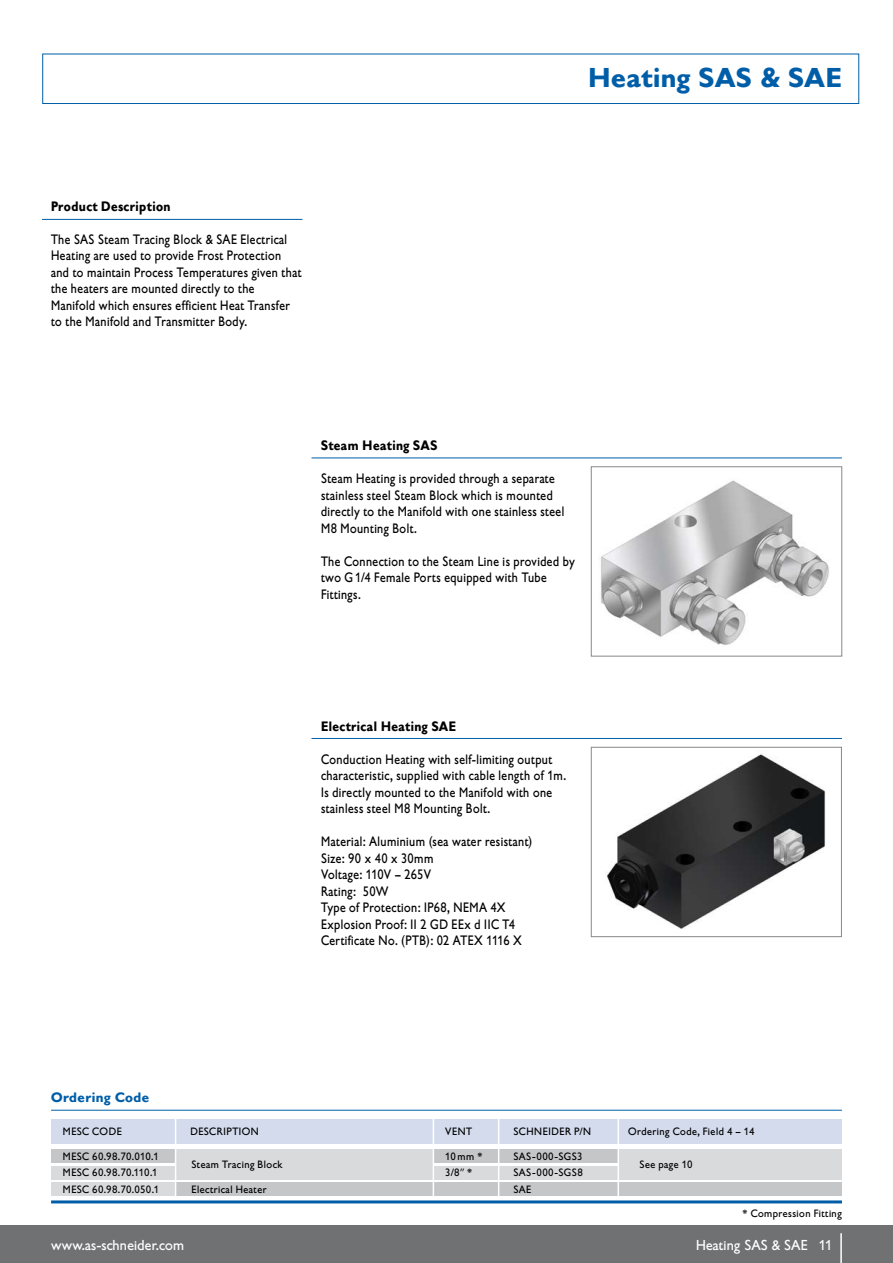
<style>
.page{position:relative;width:893px;height:1263px;background:#fff}
.page>*{position:absolute;margin:0;border:0;box-sizing:border-box;transform-origin:0 0}
.t1{font:700 27px "Gill Sans BQ";color:#005ea8}
.t2{font:14.25px "Gill Sans BQ";color:#fff}
.t3{font:13.5px/16.5px "Gill Sans BQ";letter-spacing:.02em;color:#000;scale:.9 1}
.t4{font:700 13.5px "Gill Sans BQ";letter-spacing:.02em;color:#000;scale:.9 1}
.t5{font:700 13.5px "Gill Sans BQ";letter-spacing:.02em;color:#005ea8}
.t6{font:10.5px/16.5px "Gill Sans BQ";letter-spacing:.03em;color:#000}
.s1{font-family:"AG Figures+Pi BQ"}
</style>
<div class="page">
<div style="left:51px;top:1182px;width:124px;height:14px;background:#d9dadb"></div>
<div style="left:176px;top:1182px;width:666px;height:14px;background:#c5c6c8"></div>
<div style="left:176px;top:1149px;width:257px;height:31px;background:#d9dadb"></div>
<div style="left:619px;top:1149px;width:223px;height:31px;background:#d9dadb"></div>
<div style="left:51px;top:1149px;width:124px;height:14px;background:#c5c6c8"></div>
<div style="left:51px;top:1166px;width:124px;height:14px;background:#d9dadb"></div>
<div style="left:433px;top:1149px;width:185px;height:14px;background:#c5c6c8"></div>
<div style="left:433px;top:1166px;width:185px;height:14px;background:#d9dadb"></div>
<hr style="left:42px;top:219px;width:260px;height:1px;background:#005ea8">
<hr style="left:311px;top:458px;width:531px;height:1px;background:#005ea8">
<hr style="left:311px;top:738px;width:531px;height:1px;background:#005ea8">
<img style="left:601px;top:480px;width:228px;height:165px">
<div style="left:591px;top:467px;width:251px;height:189px;border:1px solid #87888a"></div>
<img style="left:607px;top:754px;width:219px;height:175px">
<div style="left:591px;top:747px;width:251px;height:190px;border:1px solid #87888a"></div>
<div style="left:51px;top:1119px;width:791px;height:24px;background:#d3dbed"></div>
<hr style="left:175px;top:1113px;width:1px;height:104px;background:#fff">
<hr style="left:433px;top:1113px;width:1px;height:104px;background:#fff">
<hr style="left:498px;top:1113px;width:1px;height:104px;background:#fff">
<hr style="left:618px;top:1113px;width:1px;height:104px;background:#fff">
<hr style="left:51px;top:1110px;width:791px;height:1px;background:#005ea8">
<hr style="left:51px;top:1200px;width:791px;height:3px;background:#005ea8">
<div style="left:43px;top:54px;width:816px;height:50px;border:1px solid #005ea8"></div>
<div style="left:0;top:1226px;width:893px;height:37px;background:#707173"></div>
<hr style="left:840px;top:1233px;width:2px;height:30px;background:#fff">
<p class="t4" style="left:51px;top:198px;width:135px">Product Description</p>
<p class="t3" style="left:51px;top:231px;width:280px">The SAS Steam Tracing Block &amp; SAE Electrical Heating are used to provide Frost Protection and to maintain Process Temperatures given that the heaters are mounted directly to the Manifold which ensures efficient Heat Transfer to the Manifold and Transmitter Body.</p>
<h1 class="t1" style="left:588px;top:62px;width:255px">Heating SAS &amp; SAE</h1>
<p class="t4" style="left:321px;top:437px;width:131px">Steam Heating SAS</p>
<p class="t3" style="left:321px;top:470px;width:272px">Steam Heating is provided through a separate stainless steel Steam Block which is mounted directly to the Manifold with one stainless steel M8 Mounting Bolt.</p>
<p class="t3" style="left:321px;top:553px;width:284px">The Connection to the Steam Line is provided by two G1/4 Female Ports equipped with Tube<br>Fittings.</p>
<p class="t4" style="left:321px;top:718px;width:152px">Electrical Heating SAE</p>
<p class="t3" style="left:321px;top:751px;width:274px">Conduction Heating with self-limiting output characteristic, supplied with cable length of 1m.<br>Is directly mounted to the Manifold with one stainless steel M8 Mounting Bolt.</p>
<p class="t3" style="left:321px;top:833px;width:237px">Material: Aluminium (sea water resistant)<br>Size: 90 x 40 x 30mm<br>Voltage: 110V – 265V<br>Rating: 50W<br>Type of Protection: IP68, NEMA 4X<br>Explosion Proof: II 2 GD EEx d IIC T4<br>Certificate No. (PTB): 02 ATEX 1116 X</p>
<p class="t5" style="left:51px;top:1089px;width:100px">Ordering Code</p>
<p class="t6" style="left:63px;top:1123px;width:61px">MESC CODE</p>
<p class="t6" style="left:190px;top:1123px;width:70px">DESCRIPTION</p>
<p class="t6" style="left:513px;top:1123px;width:79px">SCHNEIDER P/N</p>
<p class="t6" style="left:513px;top:1148px;width:71px;text-align:justify">SAS-000-SGS3<br>SAS-000-SGS8<br>SAE</p>
<p class="t6" style="left:639px;top:1156px;width:55px">See page 10</p>
<p class="t6" style="left:445px;top:1123px;width:28px">VENT</p>
<p class="t6" style="left:628px;top:1123px;width:128px">Ordering Code, Field 4 – 14</p>
<p class="t6" style="left:63px;top:1148px;width:97px">MESC 60.98.70.010.1<br>MESC 60.98.70.110.1</p>
<p class="t6" style="left:445px;top:1148px;width:39px">10mm *<br>3/8<span class="s1">HH</span> *</p>
<p class="t6" style="left:191px;top:1156px;width:93px">Steam Tracing Block</p>
<p class="t6" style="left:63px;top:1181px;width:98px">MESC 60.98.70.050.1</p>
<p class="t6" style="left:191px;top:1181px;width:77px">Electrical Heater</p>
<p class="t6" style="left:742px;top:1206px;width:101px">* Compression Fitting</p>
<p class="t2" style="left:51px;top:1237px;width:135px">www.as-schneider.com</p>
<p class="t2" style="left:696px;top:1237px;width:138px">Heating SAS &amp; SAE 11</p>
</div>
